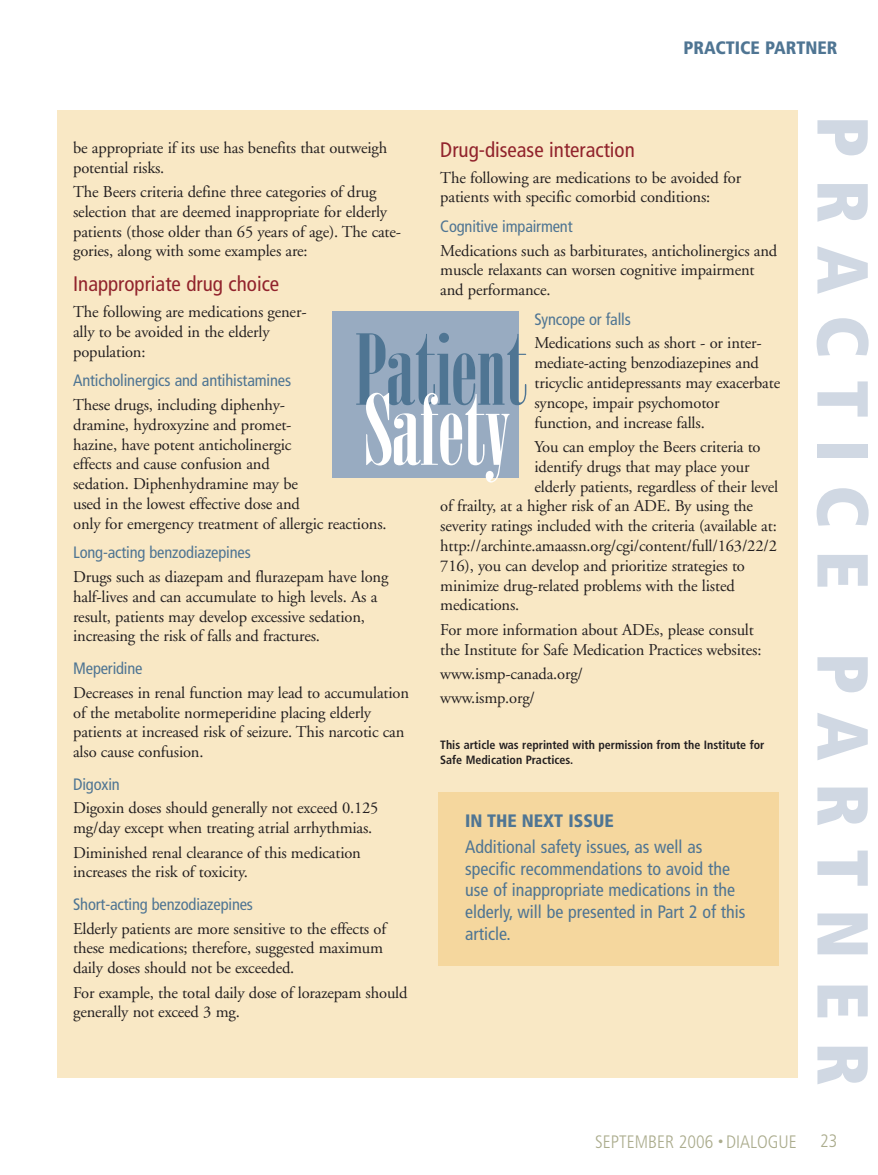
<style>
.page{position:relative;width:878px;height:1175px;background:#fff}
.page>*{position:absolute;margin:0;border:0;box-sizing:border-box;transform-origin:0 0}
.t1{font:900 condensed 72px "Frutiger";letter-spacing:.31em;color:#d0d8e3}
.t2{font:condensed 21px "Frutiger";color:#91232c}
.t3{font:condensed 18px/21.6px "Frutiger";color:#4f7593}
.t4{font:900 condensed 18px "Frutiger";color:#4f7593}
.t5{font:300 condensed 18px "Frutiger";color:#abac8d}
.t6{font:16.5px/19.8px "Adobe Garamond";letter-spacing:-.01em;color:#231f20}
.t7{font:condensed 16.5px "Frutiger";letter-spacing:-.01em;color:#4f7593}
.t8{font:700 condensed 12px/14.4px "Frutiger";color:#231f20}
</style>
<div class="page">
<div style="left:57px;top:110px;width:740px;height:967px;background:#f9e8c5"></div>
<div style="left:333px;top:311px;width:186px;height:166px;background:#98abc1"></div>
<svg style="left:356px;top:333px;width:170px;height:149px"></svg>
<div style="left:438px;top:791px;width:340px;height:174px;background:#f5d79e"></div>
<p class="t6" style="left:73px;top:139px;width:315px">be appropriate if its use has benefits that outweigh potential risks.</p>
<p class="t6" style="left:73px;top:183px;width:329px">The Beers criteria define three categories of drug selection that are deemed inappropriate for elderly patients (those older than 65 years of age). The cate&shy;gories, along with some examples are:</p>
<p class="t2" style="left:73px;top:275px;width:207px">Inappropriate drug choice</p>
<p class="t6" style="left:73px;top:303px;width:235px">The following are medications gener&shy;ally to be avoided in the elderly population:</p>
<p class="t7" style="left:73px;top:374px;width:219px">Anticholinergics and antihistamines</p>
<p class="t6" style="left:73px;top:396px;width:315px">These drugs, including diphenhy-<br>dramine, hydroxyzine and promet-<br>hazine, have potent anticholinergic<br>effects and cause confusion and<br>sedation. Diphenhydramine may be<br>used in the lowest effective dose and<br>only for emergency treatment of allergic reactions.</p>
<p class="t7" style="left:73px;top:546px;width:179px">Long-acting benzodiazepines</p>
<p class="t6" style="left:73px;top:568px;width:317px">Drugs such as diazepam and flurazepam have long half-lives and can accumulate to high levels. As a result, patients may develop excessive sedation, increasing the risk of falls and fractures.</p>
<p class="t7" style="left:73px;top:661px;width:71px">Meperidine</p>
<p class="t6" style="left:73px;top:684px;width:337px">Decreases in renal function may lead to accumulation of the metabolite normeperidine placing elderly patients at increased risk of seizure. This narcotic can also cause confusion.</p>
<p class="t7" style="left:73px;top:777px;width:48px">Digoxin</p>
<p class="t6" style="left:73px;top:799px;width:307px">Digoxin doses should generally not exceed 0.125 mg/day except when treating atrial arrhythmias.</p>
<p class="t6" style="left:73px;top:843px;width:289px">Diminished renal clearance of this medication increases the risk of toxicity.</p>
<p class="t7" style="left:73px;top:897px;width:181px">Short-acting benzodiazepines</p>
<p class="t6" style="left:73px;top:919px;width:314px">Elderly patients are more sensitive to the effects of these medications; therefore, suggested maximum daily doses should not be exceeded.</p>
<p class="t6" style="left:73px;top:983px;width:336px">For example, the total daily dose of lorazepam should generally not exceed 3 mg.</p>
<p class="t4" style="left:683px;top:40px;width:155px">PRACTICE PARTNER</p>
<p class="t2" style="left:440px;top:141px;width:196px">Drug-disease interaction</p>
<p class="t6" style="left:440px;top:169px;width:302px">The following are medications to be avoided for patients with specific comorbid conditions:</p>
<p class="t7" style="left:440px;top:219px;width:134px">Cognitive impairment</p>
<p class="t6" style="left:440px;top:242px;width:338px">Medications such as barbiturates, anticholinergics and muscle relaxants can worsen cognitive impairment and performance.</p>
<p class="t7" style="left:534px;top:312px;width:98px">Syncope or falls</p>
<p class="t6" style="left:534px;top:335px;width:247px">Medications such as short - or inter&shy;mediate-acting benzodiazepines and tricyclic antidepressants may exacerbate syncope, impair psychomotor function, and increase falls.</p>
<p class="t6" style="left:534px;top:438px;width:228px">You can employ the Beers criteria to</p>
<p class="t6" style="left:534px;top:458px;width:216px">identify drugs that may place your</p>
<p class="t6" style="left:534px;top:478px;width:245px">elderly patients, regardless of their level</p>
<p class="t6" style="left:440px;top:497px;width:314px">of frailty, at a higher risk of an ADE. By using the</p>
<p class="t6" style="left:440px;top:517px;width:338px">severity ratings included with the criteria (available at:</p>
<p class="t6" style="left:440px;top:537px;width:338px">http://archinte.amaassn.org/cgi/content/full/163/22/2</p>
<p class="t6" style="left:440px;top:557px;width:306px">716), you can develop and prioritize strategies to</p>
<p class="t6" style="left:440px;top:577px;width:296px">minimize drug-related problems with the listed</p>
<p class="t6" style="left:440px;top:596px;width:81px">medications.</p>
<p class="t6" style="left:440px;top:621px;width:322px">For more information about ADEs, please consult the Institute for Safe Medication Practices websites:</p>
<p class="t6" style="left:440px;top:663px;width:144px;line-height:24.3px">www.ismp-canada.org/ www.ismp.org/</p>
<p class="t8" style="left:440px;top:738px;width:325px">This article was reprinted with permission from the Institute for<br>Safe Medication Practices.</p>
<p class="t4" style="left:465px;top:813px;width:150px">IN THE NEXT ISSUE</p>
<p class="t3" style="left:465px;top:837px;width:282px">Additional safety issues, as well as specific recommendations to avoid the use of inappropriate medications in the elderly, will be presented in Part 2 of this article.</p>
<h1 class="t1" style="left:871px;top:116px;width:972px;rotate:90deg">PRACTICE PARTNER</h1>
<p class="t5" style="left:595px;top:1134px;width:203px">SEPTEMBER 2006 <sup>•</sup> DIALOGUE</p>
<p class="t5" style="left:820px;top:1133px;width:19px">23</p>
</div>
